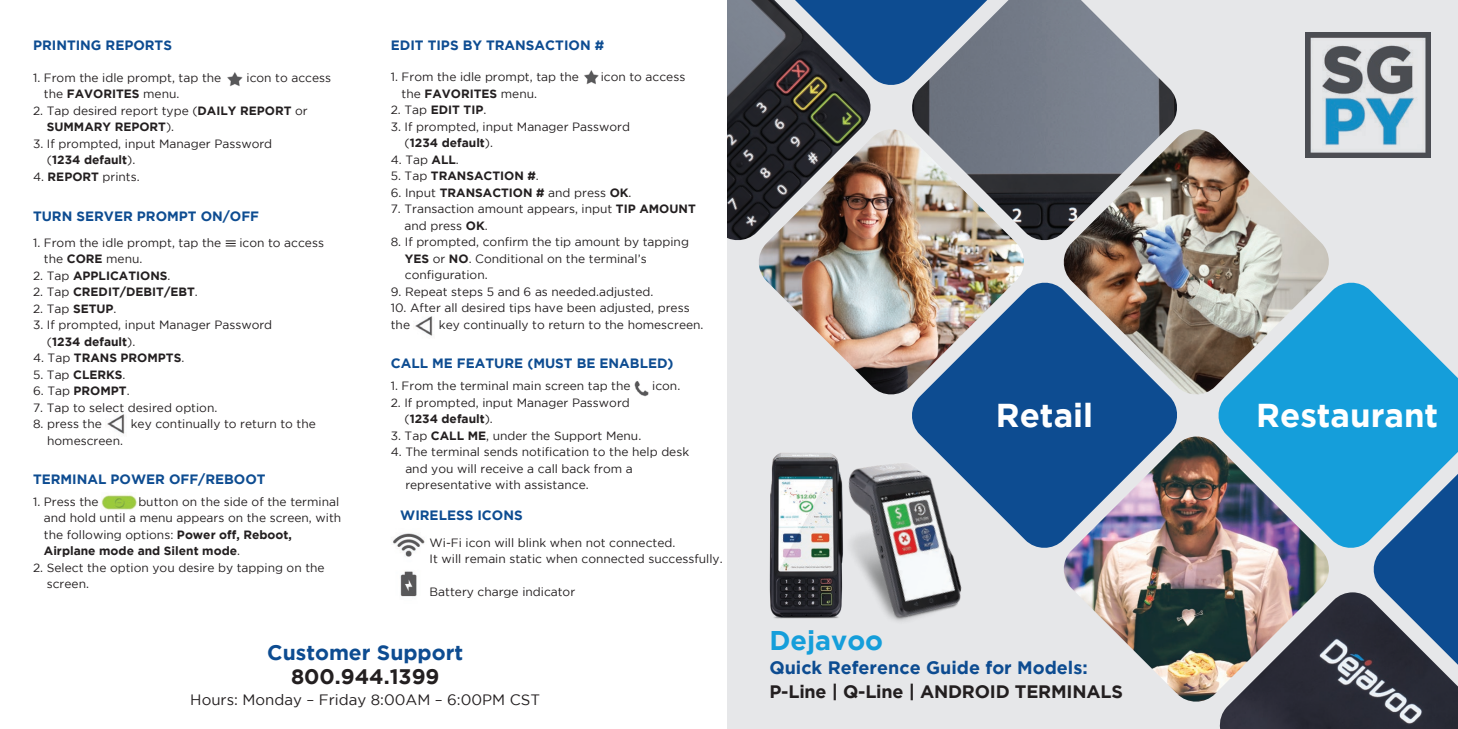
<style>
.page{position:relative;width:1458px;height:729px;background:#fff}
.page>*{position:absolute;margin:0;border:0;box-sizing:border-box;transform-origin:0 0}
.t1{font:700 33px "Gotham";color:#fff}
.t2{font:700 27px "Gotham";color:#159eda}
.t3{font:700 21px "Gotham";color:#0d4c91}
.t4{font:700 21px "Gotham";color:#231f20}
.t5{font:700 18px "Gotham";letter-spacing:-.01em;color:#231f20}
.t6{font:700 18px "Gotham";color:#0d4c91}
.t7{font:15px "Gotham";color:#231f20}
.t8{font:700 13.5px "Gotham";color:#0d4c91}
.t9{font:12px/16.5px "Gotham";color:#231f20}
.t10{font:700 12px "Gotham";color:#231f20}
.s1{font-weight:400}
.s2{font-weight:700}
</style>
<div class="page">
<div style="left:728px;top:0;width:730px;height:729px;background:#e6e7e9"></div>
<img style="left:1219px;top:592px;width:239px;height:137px">
<img style="left:1063px;top:437px;width:269px;height:267px">
<svg style="left:912px;top:282px;width:268px;height:268px;background:#376298"></svg>
<img style="left:759px;top:129px;width:268px;height:268px">
<img style="left:727px;top:0;width:146px;height:243px">
<svg style="left:756px;top:0;width:153px;height:88px;background:#415c7d"></svg>
<img style="left:909px;top:0;width:268px;height:243px">
<img style="left:1061px;top:129px;width:268px;height:268px">
<svg style="left:1216px;top:280px;width:242px;height:270px;fill:#159eda"></svg>
<svg style="left:1371px;top:434px;width:87px;height:270px"></svg>
<img style="left:227px;top:72px;width:16px;height:15px">
<img style="left:584px;top:70px;width:15px;height:15px">
<svg style="left:226px;top:241px;width:10px;height:6px"></svg>
<img style="left:634px;top:381px;width:15px;height:16px">
<img style="left:415px;top:316px;width:18px;height:20px">
<img style="left:107px;top:414px;width:18px;height:20px">
<img style="left:393px;top:533px;width:32px;height:64px">
<img style="left:101px;top:495px;width:36px;height:15px">
<img style="left:769px;top:453px;width:20px;height:166px">
<img style="left:789px;top:434px;width:229px;height:187px">
<img style="left:1305px;top:32px;width:125px;height:126px">
<p class="t8" style="left:33px;top:40px;width:141px">PRINTING REPORTS</p>
<p class="t9" style="left:33px;top:70px;width:190px">1. From the idle prompt, tap the</p>
<p class="t9" style="left:247px;top:70px;width:86px">icon to access</p>
<p class="t10" style="left:44px;top:89px;width:137px"><span class="s1">the</span> FAVORITES <span class="s1">menu.</span></p>
<p class="t9" style="left:47px;top:103px;width:262px;text-indent:-14px">2. Tap desired report type (<span class="s2">DAILY REPORT</span> or<br><span class="s2">SUMMARY REPORT</span>).</p>
<p class="t9" style="left:47px;top:136px;width:227px;text-indent:-14px">3. If prompted, input Manager Password (<span class="s2">1234 default</span>).</p>
<p class="t9" style="left:33px;top:169px;width:108px">4. <span class="s2">REPORT</span> prints.</p>
<p class="t8" style="left:33px;top:210px;width:228px">TURN SERVER PROMPT ON/OFF</p>
<p class="t9" style="left:33px;top:235px;width:190px">1. From the idle prompt, tap the</p>
<p class="t9" style="left:239px;top:235px;width:86px">icon to access</p>
<p class="t9" style="left:44px;top:251px;width:100px">the <span class="s2">CORE</span> menu.</p>
<p class="t10" style="left:33px;top:270px;width:139px"><span class="s1">2. Tap</span> APPLICATIONS<span class="s1">.</span></p>
<p class="t10" style="left:33px;top:287px;width:166px"><span class="s1">2. Tap</span> CREDIT/DEBIT/EBT<span class="s1">.</span></p>
<p class="t9" style="left:33px;top:301px;width:85px">2. Tap <span class="s2">SETUP</span>.</p>
<p class="t9" style="left:47px;top:317px;width:227px;text-indent:-14px">3. If prompted, input Manager Password (<span class="s2">1234 default</span>).</p>
<p class="t10" style="left:33px;top:353px;width:153px"><span class="s1">4. Tap</span> TRANS PROMPTS<span class="s1">.</span></p>
<p class="t9" style="left:33px;top:367px;width:94px">5. Tap <span class="s2">CLERKS</span>.</p>
<p class="t9" style="left:33px;top:383px;width:98px">6. Tap <span class="s2">PROMPT</span>.</p>
<p class="t9" style="left:33px;top:400px;width:186px">7. Tap to select desired option.</p>
<p class="t9" style="left:33px;top:416px;width:70px">8. press the</p>
<p class="t9" style="left:131px;top:416px;width:187px">key continually to return to the</p>
<p class="t9" style="left:47px;top:433px;width:77px">homescreen.</p>
<p class="t8" style="left:33px;top:473px;width:234px">TERMINAL POWER OFF/REBOOT</p>
<p class="t9" style="left:44px;top:493px;width:299px;text-indent:94px">button on the side of the terminal and hold until a menu appears on the screen, with the following options: <span class="s2">Power off, Reboot, Airplane mode and Silent mode</span>.</p>
<p class="t9" style="left:47px;top:559px;width:279px;text-indent:-14px">2. Select the option you desire by tapping on the screen.</p>
<p class="t9" style="left:33px;top:493px;width:67px">1. Press the</p>
<p class="t8" style="left:391px;top:40px;width:215px">EDIT TIPS BY TRANSACTION #</p>
<p class="t9" style="left:391px;top:70px;width:190px">1. From the idle prompt, tap the</p>
<p class="t9" style="left:601px;top:70px;width:86px">icon to access</p>
<p class="t10" style="left:402px;top:88px;width:137px"><span class="s1">the</span> FAVORITES <span class="s1">menu.</span></p>
<p class="t10" style="left:391px;top:105px;width:97px"><span class="s1">2. Tap</span> EDIT TIP<span class="s1">.</span></p>
<p class="t9" style="left:405px;top:119px;width:227px;text-indent:-14px">3. If prompted, input Manager Password (<span class="s2">1234 default</span>).</p>
<p class="t9" style="left:391px;top:152px;width:70px">4. Tap <span class="s2">ALL</span>.</p>
<p class="t10" style="left:391px;top:171px;width:150px"><span class="s1">5. Tap</span> TRANSACTION #<span class="s1">.</span></p>
<p class="t9" style="left:391px;top:185px;width:242px">6. Input <span class="s2">TRANSACTION #</span> and press <span class="s2">OK</span>.</p>
<p class="t9" style="left:404px;top:202px;width:293px;text-indent:-14px">7. Transaction amount appears, input <span class="s2">TIP AMOUNT </span>and press <span class="s2">OK</span>.</p>
<p class="t9" style="left:405px;top:234px;width:286px;text-indent:-14px">8. If prompted, confirm the tip amount by tapping<br><span class="s2">YES</span> or <span class="s2">NO</span>. Conditional on the terminal’s configuration.</p>
<p class="t9" style="left:391px;top:284px;width:264px">9. Repeat steps 5 and 6 as needed.adjusted.</p>
<p class="t9" style="left:391px;top:300px;width:300px">10. After all desired tips have been adjusted, press the</p>
<p class="t9" style="left:439px;top:317px;width:266px">key continually to return to the homescreen.</p>
<p class="t8" style="left:391px;top:357px;width:284px">CALL ME FEATURE (MUST BE ENABLED)</p>
<p class="t9" style="left:391px;top:378px;width:241px">1. From the terminal main screen tap the</p>
<p class="t9" style="left:652px;top:378px;width:30px">icon.</p>
<p class="t9" style="left:404px;top:395px;width:227px;text-indent:-14px">2. If prompted, input Manager Password (<span class="s2">1234 default</span>).</p>
<p class="t9" style="left:391px;top:428px;width:252px">3. Tap <span class="s2">CALL ME</span>, under the Support Menu.</p>
<p class="t9" style="left:405px;top:443px;width:285px;text-indent:-15px">4. The terminal sends notification to the help desk and you will receive a call back from a representative with assistance.</p>
<p class="t8" style="left:400px;top:510px;width:124px">WIRELESS ICONS</p>
<p class="t9" style="left:430px;top:534px;width:294px">Wi-Fi icon will blink when not connected.<br>It will remain static when connected successfully.</p>
<p class="t9" style="left:430px;top:585px;width:147px">Battery charge indicator</p>
<h3 class="t3" style="left:267px;top:643px;width:197px">Customer Support</h3>
<h3 class="t4" style="left:291px;top:667px;width:150px">800.944.1399</h3>
<p class="t7" style="left:190px;top:694px;width:351px">Hours: Monday – Friday 8:00AM – 6:00PM CST</p>
<h1 class="t1" style="left:996px;top:401px;width:99px">Retail</h1>
<h1 class="t1" style="left:1256px;top:401px;width:184px">Restaurant</h1>
<h2 class="t2" style="left:769px;top:629px;width:115px">Dejavoo</h2>
<h3 class="t6" style="left:769px;top:660px;width:320px">Quick Reference Guide for Models:</h3>
<h3 class="t5" style="left:769px;top:684px;width:355px">P-Line | Q-Line | ANDROID TERMINALS</h3>
</div>
